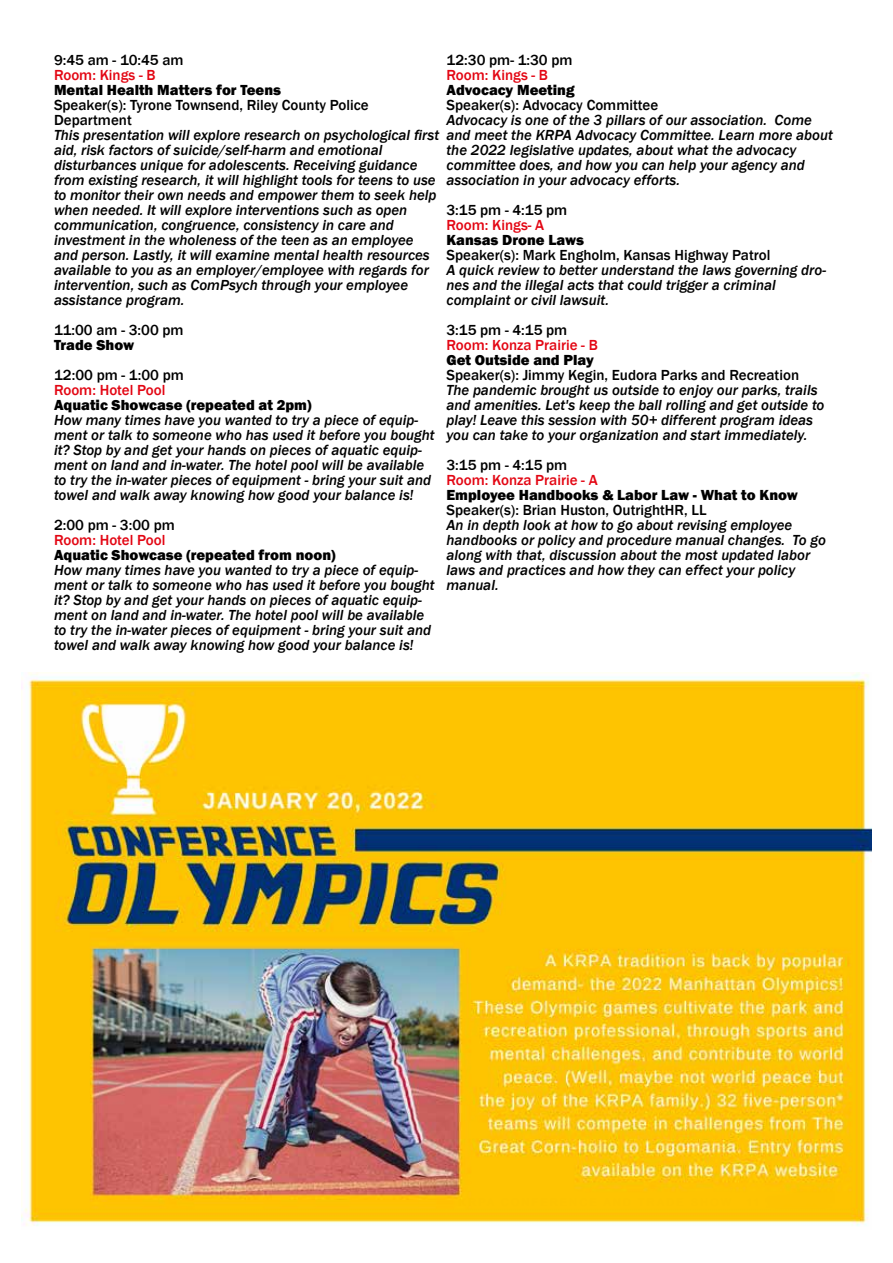
<style>
.page{position:relative;width:893px;height:1263px;background:#fff}
.page>*{position:absolute;margin:0;border:0;box-sizing:border-box;transform-origin:0 0}
.t1{font:italic 500 15px/15px "Franklin Gothic";color:#000}
.t2{font:500 15px/15px "Franklin Gothic";color:#000}
.t3{font:800 15px "Franklin Gothic";color:#000}
.t4{font:500 15px "Franklin Gothic";color:#e30613}
</style>
<div class="page">
<img style="left:22px;top:673px;width:849px;height:553px">
<p class="t2" style="left:54px;top:52px;width:131px">9:45 am - 10:45 am</p>
<p class="t4" style="left:54px;top:65px;width:103px">Room: Kings - B</p>
<p class="t3" style="left:54px;top:80px;width:229px">Mental Health Matters for Teens</p>
<p class="t2" style="left:54px;top:97px;width:316px">Speaker(s): Tyrone Townsend, Riley County Police<br>Department</p>
<p class="t1" style="left:54px;top:127px;width:387px">This presentation will explore research on psychological first aid, risk factors of suicide/self-harm and emotional disturbances unique for adolescents. Receiving guidance from existing research, it will highlight tools for teens to use to monitor their own needs and empower them to seek help when needed. It will explore interventions such as open communication, congruence, consistency in care and investment in the wholeness of the teen as an employee and person. Lastly, it will examine mental health resources available to you as an employer/employee with regards for intervention, such as ComPsych through your employee assistance program.</p>
<p class="t2" style="left:54px;top:322px;width:131px">11:00 am - 3:00 pm</p>
<p class="t3" style="left:54px;top:335px;width:82px">Trade Show</p>
<p class="t2" style="left:54px;top:367px;width:131px">12:00 pm - 1:00 pm</p>
<p class="t4" style="left:54px;top:380px;width:113px">Room: Hotel Pool</p>
<p class="t3" style="left:54px;top:395px;width:259px">Aquatic Showcase (repeated at 2pm)</p>
<p class="t1" style="left:54px;top:412px;width:382px">How many times have you wanted to try a piece of equip&shy;ment or talk to someone who has used it before you bought it? Stop by and get your hands on pieces of aquatic equip&shy;ment on land and in-water. The hotel pool will be available to try the in-water pieces of equipment - bring your suit and towel and walk away knowing how good your balance is!</p>
<p class="t2" style="left:54px;top:517px;width:122px">2:00 pm - 3:00 pm</p>
<p class="t4" style="left:54px;top:530px;width:113px">Room: Hotel Pool</p>
<p class="t3" style="left:54px;top:545px;width:283px">Aquatic Showcase (repeated from noon)</p>
<p class="t1" style="left:54px;top:562px;width:382px">How many times have you wanted to try a piece of equip&shy;ment or talk to someone who has used it before you bought it? Stop by and get your hands on pieces of aquatic equip&shy;ment on land and in-water. The hotel pool will be available to try the in-water pieces of equipment - bring your suit and towel and walk away knowing how good your balance is!</p>
<p class="t2" style="left:446px;top:52px;width:128px">12:30 pm- 1:30 pm</p>
<p class="t4" style="left:446px;top:65px;width:103px">Room: Kings - B</p>
<p class="t3" style="left:446px;top:80px;width:130px">Advocacy Meeting</p>
<p class="t2" style="left:446px;top:97px;width:213px">Speaker(s): Advocacy Committee</p>
<p class="t1" style="left:446px;top:112px;width:388px">Advocacy is one of the 3 pillars of our association. Come and meet the KRPA Advocacy Committee. Learn more about the 2022 legislative updates, about what the advocacy committee does, and how you can help your agency and association in your advocacy efforts.</p>
<p class="t2" style="left:446px;top:202px;width:122px">3:15 pm - 4:15 pm</p>
<p class="t4" style="left:446px;top:215px;width:99px">Room: Kings- A</p>
<p class="t3" style="left:446px;top:230px;width:139px">Kansas Drone Laws</p>
<p class="t2" style="left:446px;top:247px;width:325px">Speaker(s): Mark Engholm, Kansas Highway Patrol</p>
<p class="t1" style="left:446px;top:262px;width:381px">A quick review to better understand the laws governing dro&shy;nes and the illegal acts that could trigger a criminal complaint or civil lawsuit.</p>
<p class="t2" style="left:446px;top:322px;width:122px">3:15 pm - 4:15 pm</p>
<p class="t4" style="left:446px;top:335px;width:153px">Room: Konza Prairie - B</p>
<p class="t3" style="left:446px;top:350px;width:149px">Get Outside and Play</p>
<p class="t2" style="left:446px;top:367px;width:354px">Speaker(s): Jimmy Kegin, Eudora Parks and Recreation</p>
<p class="t1" style="left:446px;top:382px;width:379px">The pandemic brought us outside to enjoy our parks, trails and amenities. Let's keep the ball rolling and get outside to play! Leave this session with 50+ different program ideas you can take to your organization and start immediately.</p>
<p class="t2" style="left:446px;top:457px;width:122px">3:15 pm - 4:15 pm</p>
<p class="t4" style="left:446px;top:470px;width:153px">Room: Konza Prairie - A</p>
<p class="t3" style="left:446px;top:485px;width:353px">Employee Handbooks &amp; Labor Law - What to Know</p>
<p class="t2" style="left:446px;top:502px;width:262px">Speaker(s): Brian Huston, OutrightHR, LL</p>
<p class="t1" style="left:446px;top:517px;width:381px">An in depth look at how to go about revising employee handbooks or policy and procedure manual changes. To go along with that, discussion about the most updated labor laws and practices and how they can effect your policy manual.</p>
</div>
